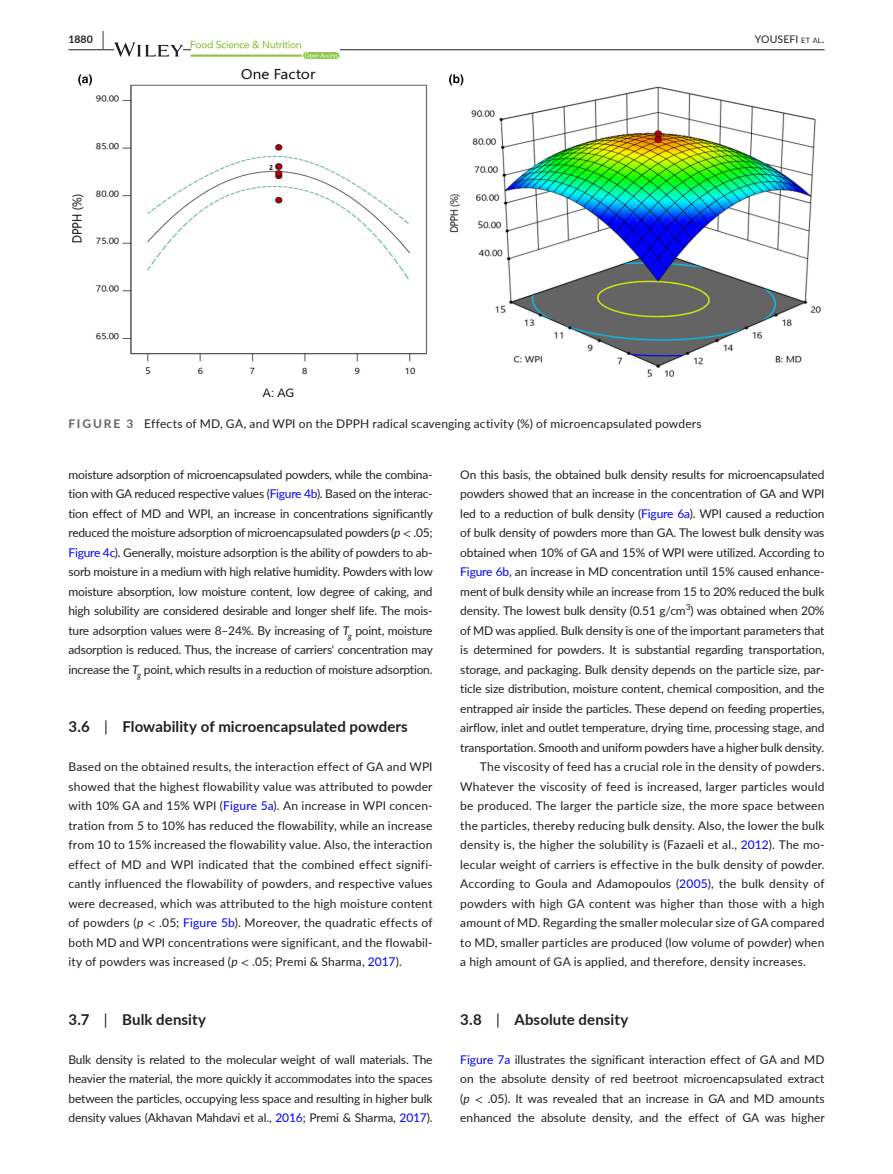
<style>
.page{position:relative;width:893px;height:1174px;background:#fff}
.page>*{position:absolute;margin:0;border:0;box-sizing:border-box;transform-origin:0 0}
.t1{font:700 15px "Lato";letter-spacing:.005em;color:#231f20}
.t2{font:12px/19.5px "Lato";color:#231f20;text-align:justify}
.t3{font:10.5px "Lato";letter-spacing:.01em;color:#231f20}
.t4{font:700 10.5px "Lato";color:#231f20}
.t5{font:8.4px "Lato";color:#231f20}
.s1{font-size:19.5px}
.s2{font-size:7.35px}
.s3{font-weight:700;color:#636366}
.s4{color:#00f}
.s5{font-style:italic}
.s6{font-family:"STIX"}
.s7{font-weight:400}
</style>
<div class="page">
<hr style="left:68px;top:49px;width:756px;height:1px;background:#231f20">
<svg style="left:114px;top:42px;width:69px;height:15px"></svg>
<svg style="left:191px;top:40px;width:148px;height:19px"></svg>
<img style="left:72px;top:69px;width:749px;height:327px">
<p class="t4" style="left:68px;top:31px;width:37px">1880 <span class="s1">|</span></p>
<p class="t3" style="left:755px;top:31px;width:71px">YOUSEFI <span class="s2">et al</span>.</p>
<p class="t2" style="left:68px;top:414px;width:635px"><span class="s3">FIGURE 3</span> Effects of MD, GA, and WPI on the DPPH radical scavenging activity (%) of microencapsulated powders</p>
<p class="t2" style="left:68px;top:464px;width:366px">moisture adsorption of microencapsulated powders, while the combina&shy;tion with GA reduced respective values (<span class="s4">Figure 4b</span>). Based on the interac&shy;tion effect of MD and WPI, an increase in concentrations significantly reduced the moisture adsorption of microencapsulated powders (<span class="s5">p</span> <span class="s6">&lt;</span> .05; <span class="s4">Figure 4c</span>). Generally, moisture adsorption is the ability of powders to ab&shy;sorb moisture in a medium with high relative humidity. Powders with low moisture absorption, low moisture content, low degree of caking, and high solubility are considered desirable and longer shelf life. The mois&shy;ture adsorption values were 8–24%. By increasing of <span class="s5">T</span><sub>g</sub> point, moisture adsorption is reduced. Thus, the increase of carriers' concentration may increase the <span class="s5">T</span><sub>g</sub> point, which results in a reduction of moisture adsorption.</p>
<p class="t1" style="left:68px;top:716px;width:341px">3.6 <span class="s7">|</span> Flowability of microencapsulated powders</p>
<p class="t2" style="left:68px;top:756px;width:366px">Based on the obtained results, the interaction effect of GA and WPI showed that the highest flowability value was attributed to powder with 10% GA and 15% WPI (<span class="s4">Figure 5a</span>). An increase in WPI concen&shy;tration from 5 to 10% has reduced the flowability, while an increase from 10 to 15% increased the flowability value. Also, the interaction effect of MD and WPI indicated that the combined effect signifi&shy;cantly influenced the flowability of powders, and respective values were decreased, which was attributed to the high moisture content of powders (<span class="s5">p</span> <span class="s6">&lt;</span> .05; <span class="s4">Figure 5b</span>). Moreover, the quadratic effects of both MD and WPI concentrations were significant, and the flowabil&shy;ity of powders was increased (<span class="s5">p</span> <span class="s6">&lt;</span> .05; Premi &amp; Sharma, <span class="s4">2017</span>).</p>
<p class="t1" style="left:68px;top:1008px;width:139px">3.7 <span class="s7">|</span> Bulk density</p>
<p class="t2" style="left:68px;top:1049px;width:366px">Bulk density is related to the molecular weight of wall materials. The heavier the material, the more quickly it accommodates into the spaces between the particles, occupying less space and resulting in higher bulk density values (Akhavan Mahdavi et al., <span class="s4">2016</span>; Premi &amp; Sharma, <span class="s4">2017</span>).</p>
<p class="t2" style="left:460px;top:464px;width:366px">On this basis, the obtained bulk density results for microencapsulated powders showed that an increase in the concentration of GA and WPI led to a reduction of bulk density (<span class="s4">Figure 6a</span>). WPI caused a reduction of bulk density of powders more than GA. The lowest bulk density was obtained when 10% of GA and 15% of WPI were utilized. According to <span class="s4">Figure 6b</span>, an increase in MD concentration until 15% caused enhance&shy;ment of bulk density while an increase from 15 to 20% reduced the bulk density. The lowest bulk density (0.51 g/cm ) was obtained when 20%</p>
<p class="t5" style="left:686px;top:601px;width:6px">3</p>
<p class="t2" style="left:460px;top:620px;width:366px">of MD was applied. Bulk density is one of the important parameters that</p>
<p class="t2" style="left:460px;top:639px;width:366px">is determined for powders. It is substantial regarding transportation,</p>
<p class="t2" style="left:460px;top:659px;width:366px">storage, and packaging. Bulk density depends on the particle size, par-</p>
<p class="t2" style="left:460px;top:678px;width:366px">ticle size distribution, moisture content, chemical composition, and the</p>
<p class="t2" style="left:460px;top:698px;width:366px">entrapped air inside the particles. These depend on feeding properties,</p>
<p class="t2" style="left:460px;top:717px;width:366px">airflow, inlet and outlet temperature, drying time, processing stage, and</p>
<p class="t2" style="left:460px;top:737px;width:366px">transportation. Smooth and uniform powders have a higher bulk density.</p>
<p class="t2" style="left:480px;top:756px;width:346px">The viscosity of feed has a crucial role in the density of powders.</p>
<p class="t2" style="left:460px;top:776px;width:366px">Whatever the viscosity of feed is increased, larger particles would</p>
<p class="t2" style="left:460px;top:795px;width:366px">be produced. The larger the particle size, the more space between</p>
<p class="t2" style="left:460px;top:815px;width:366px">the particles, thereby reducing bulk density. Also, the lower the bulk</p>
<p class="t2" style="left:460px;top:834px;width:366px">density is, the higher the solubility is (Fazaeli et al., <span class="s4">2012</span>). The mo-</p>
<p class="t2" style="left:460px;top:854px;width:366px">lecular weight of carriers is effective in the bulk density of powder.</p>
<p class="t2" style="left:460px;top:873px;width:366px">According to Goula and Adamopoulos (<span class="s4">2005</span>), the bulk density of</p>
<p class="t2" style="left:460px;top:893px;width:366px">powders with high GA content was higher than those with a high</p>
<p class="t2" style="left:460px;top:912px;width:366px">amount of MD. Regarding the smaller molecular size of GA compared</p>
<p class="t2" style="left:460px;top:932px;width:366px">to MD, smaller particles are produced (low volume of powder) when</p>
<p class="t2" style="left:460px;top:951px;width:347px">a high amount of GA is applied, and therefore, density increases.</p>
<p class="t1" style="left:460px;top:1008px;width:170px">3.8 <span class="s7">|</span> Absolute density</p>
<p class="t2" style="left:460px;top:1049px;width:366px"><span class="s4">Figure 7a</span> illustrates the significant interaction effect of GA and MD on the absolute density of red beetroot microencapsulated extract (<span class="s5">p</span> <span class="s6">&lt;</span> .05). It was revealed that an increase in GA and MD amounts enhanced the absolute density, and the effect of GA was higher</p>
</div>
